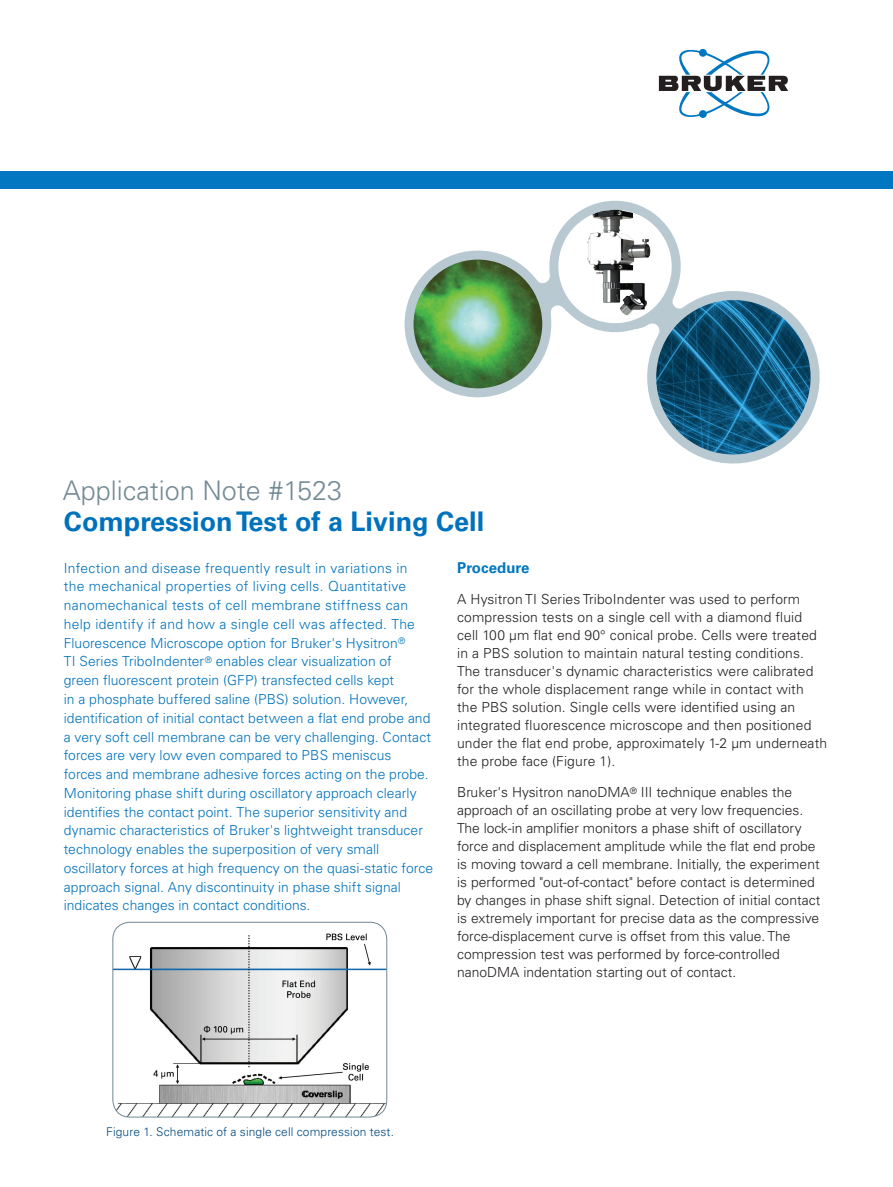
<style>
.page{position:relative;width:893px;height:1187px;background:#fff}
.page>*{position:absolute;margin:0;border:0;box-sizing:border-box;transform-origin:0 0}
.application_headline{font:700 27px "Univers LT Std";color:#0072bc}
.application_subheadl{font:300 27px "Univers LT Std";color:#738a95}
.Body_Copy{font:700 15px "Univers LT Std";letter-spacing:.005em;color:#0077c0}
.Body_Copy-2{font:300 13.8px/18px "Univers LT Std";color:#231f20}
.application_intro{font:300 13.8px/18.8px "Univers LT Std";letter-spacing:.005em;color:#0072bc}
.application_legend{font:300 12px "Univers LT Std";letter-spacing:.01em;color:#004a7f}
</style>
<div class="page">
<img style="left:113px;top:923px;width:274px;height:193px">
<div style="left:112px;top:921px;width:275px;height:196px;border:1px solid #738a95;border-radius:17px"></div>
<svg style="left:409px;top:188px;width:427px;height:276px"></svg>
<svg style="left:659px;top:48px;width:129px;height:70px"></svg>
<div style="left:0;top:171px;width:893px;height:17px;background:#0077c0"></div>
<p class="application_subheadl" style="left:63px;top:474px;width:281px">Application Note #1523</p>
<p class="application_headline" style="left:64px;top:506px;width:422px">Compression Test of a Living Cell</p>
<p class="Body_Copy" style="left:457px;top:559px;width:74px">Procedure</p>
<p class="Body_Copy-2" style="left:457px;top:590px;width:372px">A Hysitron TI Series TriboIndenter was used to perform compression tests on a single cell with a diamond fluid<br>cell 100 μm flat end 90° conical probe. Cells were treated in a PBS solution to maintain natural testing conditions.<br>The transducer's dynamic characteristics were calibrated for the whole displacement range while in contact with the PBS solution. Single cells were identified using an integrated fluorescence microscope and then positioned under the flat end probe, approximately 1-2 μm underneath the probe face (Figure 1).</p>
<p class="Body_Copy-2" style="left:457px;top:783px;width:365px">Bruker's Hysitron nanoDMA<sup>®</sup> III technique enables the approach of an oscillating probe at very low frequencies.<br>The lock-in amplifier monitors a phase shift of oscillatory force and displacement amplitude while the flat end probe is moving toward a cell membrane. Initially, the experiment is performed "out-of-contact" before contact is determined by changes in phase shift signal. Detection of initial contact is extremely important for precise data as the compressive force-displacement curve is offset from this value. The compression test was performed by force-controlled nanoDMA indentation starting out of contact.</p>
<p class="application_intro" style="left:64px;top:558px;width:371px">Infection and disease frequently result in variations in<br>the mechanical properties of living cells. Quantitative nanomechanical tests of cell membrane stiffness can help identify if and how a single cell was affected. The Fluorescence Microscope option for Bruker's Hysitron<sup>®<br></sup>TI Series TriboIndenter<sup>®</sup> enables clear visualization of<br>green fluorescent protein (GFP) transfected cells kept<br>in a phosphate buffered saline (PBS) solution. However, identification of initial contact between a flat end probe and a very soft cell membrane can be very challenging. Contact forces are very low even compared to PBS meniscus forces and membrane adhesive forces acting on the probe.<br>Monitoring phase shift during oscillatory approach clearly identifies the contact point. The superior sensitivity and dynamic characteristics of Bruker's lightweight transducer technology enables the superposition of very small oscillatory forces at high frequency on the quasi-static force approach signal. Any discontinuity in phase shift signal indicates changes in contact conditions.</p>
<p class="application_legend" style="left:106px;top:1124px;width:289px">Figure 1. Schematic of a single cell compression test.</p>
</div>
